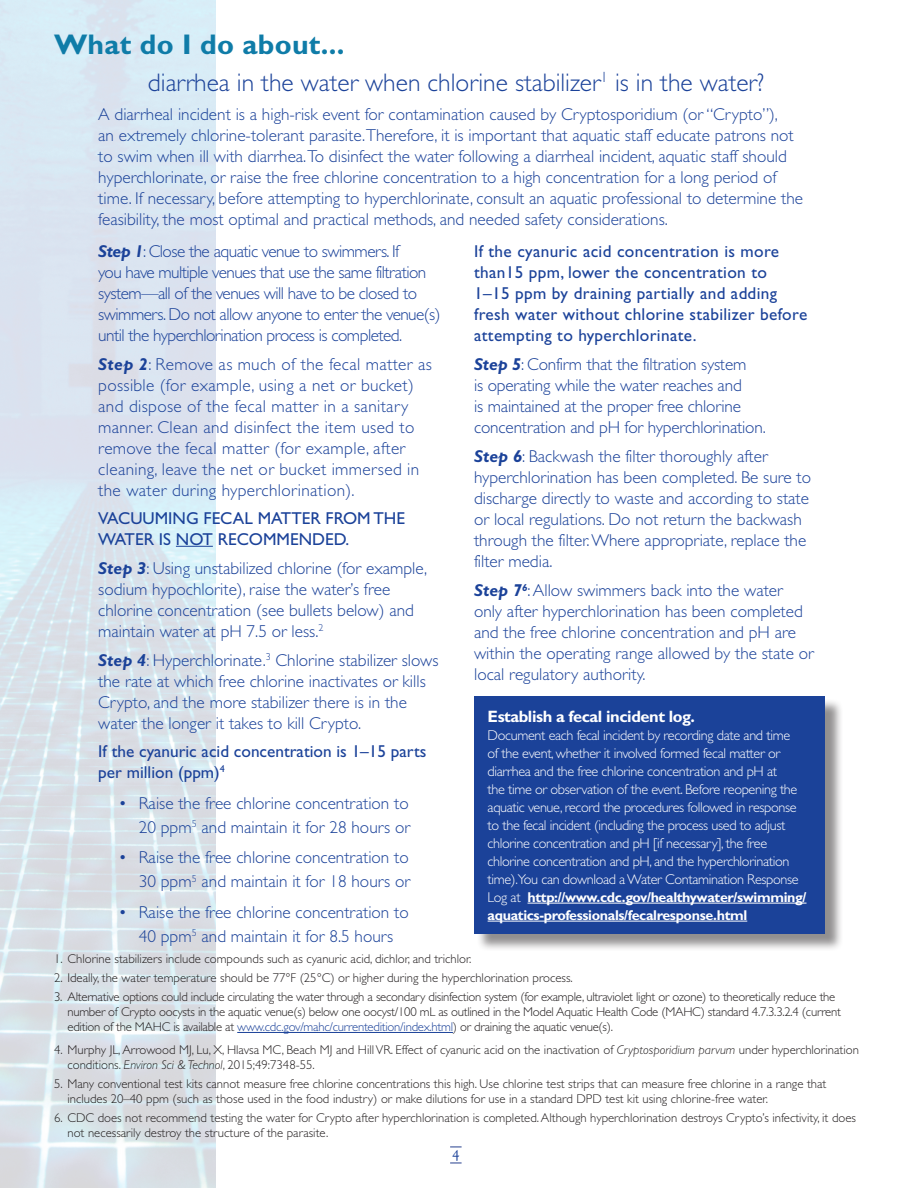
<style>
.page{position:relative;width:918px;height:1188px;background:#fff}
.page>*{position:absolute;margin:0;border:0;box-sizing:border-box;transform-origin:0 0}
.H2_a{font:700 28.5px "Gill Sans Std";letter-spacing:.01em;color:#0f7ca8}
.H2_b{font:300 25.5px "Gill Sans Std";color:#1b4299}
.Nested_directions{font:300 17.25px/21px "Gill Sans Std";color:#1b4299}
.Nested_directions-2{font:300 17.25px/21px "Gill Sans Std";letter-spacing:.02em;color:#1b4299}
.Nested_directions-3{font:300 17.25px/21px "Gill Sans Std";letter-spacing:-.03em;color:#1b4299}
.t1{font:17.25px/21px "Gill Sans Std";letter-spacing:.02em;color:#1b4299}
.t2{font:17.25px/21px "Gill Sans Std";color:#1b4299}
.t3{font:700 16.5px "Gill Sans Std";letter-spacing:-.025em;color:#fff}
.t4{font:15px "Goudy Old Style T";color:#1b4299}
.t5{font:300 14.25px/18px "Gill Sans Std";letter-spacing:-.025em;color:#fff}
.t6{font:300 12.75px/15px "Gill Sans Std";color:#231f20}
.t7{font:300 12.75px/15px "Gill Sans Std";letter-spacing:-.02em;color:#231f20}
.s1{font-weight:700;font-style:italic}
.s2{font-weight:700}
.s3{color:#1b4299}
.s4{font-style:italic}
</style>
<div class="page">
<svg style="left:450px;top:1147px;width:12px;height:1px"></svg>
<svg style="left:450px;top:1163px;width:12px;height:1px"></svg>
<img style="left:0;top:0;width:216px;height:1188px">
<hr style="left:176px;top:546px;width:37px;height:1px;background:#1b4299">
<div style="left:476px;top:698px;width:368px;height:254px;background:#231f20;opacity:.5"></div>
<div style="left:474px;top:696px;width:351px;height:237px;background:#1b4299"></div>
<hr style="left:528px;top:903px;width:279px;height:1px;background:#fff">
<hr style="left:488px;top:921px;width:259px;height:1px;background:#fff">
<hr style="left:237px;top:1032px;width:216px;height:1px;background:#1b4299">
<p class="H2_a" style="left:54px;top:27px;width:292px">What do I do about...</p>
<p class="H2_b" style="left:148px;top:68px;width:618px">diarrhea in the water when chlorine stabilizer<sup>1</sup> is in the water?</p>
<p class="Nested_directions" style="left:98px;top:104px;width:706px">A diarrheal incident is a high-risk event for contamination caused by Cryptosporidium (or “Crypto”),<br>an extremely chlorine-tolerant parasite.Therefore, it is important that aquatic staff educate patrons not to swim when ill with diarrhea.To disinfect the water following a diarrheal incident, aquatic staff should hyperchlorinate, or raise the free chlorine concentration to a high concentration for a long period of time. If necessary, before attempting to hyperchlorinate, consult an aquatic professional to determine the feasibility, the most optimal and practical methods, and needed safety considerations.</p>
<p class="Nested_directions-3" style="left:98px;top:240px;width:344px"><span class="s1">Step 1</span>: Close the aquatic venue to swimmers. If<br>you have multiple venues that use the same filtration system—all of the venues will have to be closed to swimmers. Do not allow anyone to enter the venue(s) until the hyperchlorination process is completed.</p>
<p class="Nested_directions-2" style="left:98px;top:354px;width:335px"><span class="s1">Step 2</span>: Remove as much of the fecal matter as possible (for example, using a net or bucket) and dispose of the fecal matter in a sanitary manner. Clean and disinfect the item used to remove the fecal matter (for example, after cleaning, leave the net or bucket immersed in the water during hyperchlorination).</p>
<p class="t2" style="left:98px;top:507px;width:308px">VACUUMING FECAL MATTER FROM THE<br>WATER IS NOT RECOMMENDED.</p>
<p class="Nested_directions" style="left:98px;top:558px;width:330px"><span class="s1">Step 3</span>: Using unstabilized chlorine (for example, sodium hypochlorite), raise the water’s free chlorine concentration (see bullets below) and maintain water at pH 7.5 or less.<sup>2</sup></p>
<p class="Nested_directions" style="left:98px;top:650px;width:342px"><span class="s1">Step 4</span>: Hyperchlorinate.<sup>3</sup> Chlorine stabilizer slows the rate at which free chlorine inactivates or kills Crypto, and the more stabilizer there is in the water the longer it takes to kill Crypto.</p>
<p class="t2" style="left:98px;top:741px;width:330px">If the cyanuric acid concentration is 1–15 parts per million (ppm)<sup>4</sup></p>
<p class="Nested_directions" style="left:119px;top:791px;width:293px;line-height:24px;text-align:right">• Raise the free chlorine concentration to<br>20 ppm<sup>5</sup> and maintain it for 28 hours or</p>
<p class="Nested_directions" style="left:119px;top:846px;width:293px;line-height:24px;text-align:right">• Raise the free chlorine concentration to<br>30 ppm<sup>5</sup> and maintain it for 18 hours or</p>
<p class="Nested_directions" style="left:119px;top:900px;width:292px;line-height:24px;text-align:center">• Raise the free chlorine concentration to<br>40 ppm<sup>5</sup> and maintain it for 8.5 hours</p>
<p class="t1" style="left:474px;top:240px;width:335px">If the cyanuric acid concentration is more than15 ppm, lower the concentration to<br>1–15 ppm by draining partially and adding fresh water without chlorine stabilizer before attempting to hyperchlorinate.</p>
<p class="Nested_directions" style="left:474px;top:354px;width:293px"><span class="s1">Step 5</span>: Confirm that the filtration system<br>is operating while the water reaches and<br>is maintained at the proper free chlorine concentration and pH for hyperchlorination.</p>
<p class="Nested_directions" style="left:474px;top:446px;width:339px"><span class="s1">Step 6</span>: Backwash the filter thoroughly after hyperchlorination has been completed. Be sure to discharge directly to waste and according to state or local regulations. Do not return the backwash through the filter. Where appropriate, replace the filter media.</p>
<p class="Nested_directions" style="left:474px;top:580px;width:341px"><span class="s1">Step 7</span><sup>6</sup>: Allow swimmers back into the water only after hyperchlorination has been completed and the free chlorine concentration and pH are within the operating range allowed by the state or local regulatory authority.</p>
<p class="t3" style="left:488px;top:706px;width:209px">Establish a fecal incident log.</p>
<p class="t5" style="left:488px;top:726px;width:320px">Document each fecal incident by recording date and time<br>of the event, whether it involved formed fecal matter or diarrhea and the free chlorine concentration and pH at<br>the time or observation of the event. Before reopening the aquatic venue, record the procedures followed in response to the fecal incident (including the process used to adjust chlorine concentration and pH [if necessary], the free chlorine concentration and pH, and the hyperchlorination time).You can download a Water Contamination Response Log at <span class="s2">http://www.cdc.gov/healthywater/swimming/ aquatics-professionals/fecalresponse.html</span></p>
<p class="t6" style="left:54px;top:951px;width:419px">1. Chlorine stabilizers include compounds such as cyanuric acid, dichlor, and trichlor.</p>
<p class="t6" style="left:54px;top:970px;width:520px">2. Ideally, the water temperature should be 77°F (25°C) or higher during the hyperchlorination process.</p>
<p class="t7" style="left:68px;top:990px;width:775px;text-indent:-14px">3. Alternative options could include circulating the water through a secondary disinfection system (for example, ultraviolet light or ozone) to theoretically reduce the number of Crypto oocysts in the aquatic venue(s) below one oocyst/100 mL as outlined in the Model Aquatic Health Code (MAHC) standard 4.7.3.3.2.4 (current edition of the MAHC is available at <span class="s3">www.cdc.gov/mahc/currentedition/index.html</span>) or draining the aquatic venue(s).</p>
<p class="t6" style="left:68px;top:1042px;width:793px;text-indent:-14px">4. Murphy JL, Arrowood MJ, Lu, X, Hlavsa MC, Beach MJ and Hill VR. Effect of cyanuric acid on the inactivation of <span class="s4">Cryptosporidium parvum</span> under hyperchlorination conditions. <span class="s4">Environ Sci &amp; Technol</span>, 2015;49:7348-55.</p>
<p class="t6" style="left:68px;top:1076px;width:760px;text-indent:-14px">5. Many conventional test kits cannot measure free chlorine concentrations this high. Use chlorine test strips that can measure free chlorine in a range that includes 20–40 ppm (such as those used in the food industry) or make dilutions for use in a standard DPD test kit using chlorine-free water.</p>
<p class="t6" style="left:68px;top:1111px;width:790px;text-indent:-14px">6. CDC does not recommend testing the water for Crypto after hyperchlorination is completed. Although hyperchlorination destroys Crypto’s infectivity, it does not necessarily destroy the structure of the parasite.</p>
<p class="t4" style="left:452px;top:1147px;width:9px">4</p>
</div>
